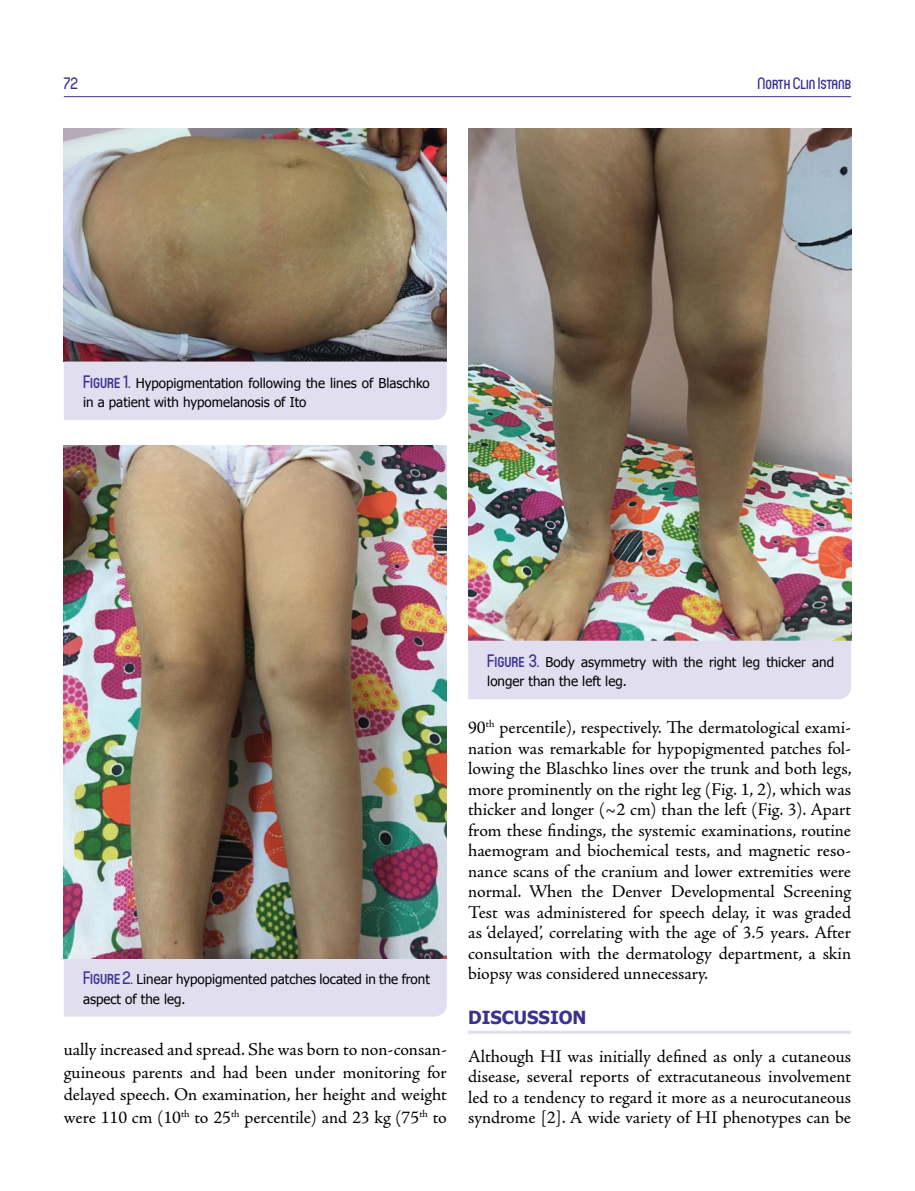
<style>
.page{position:relative;width:915px;height:1191px;background:#fff}
.page>*{position:absolute;margin:0;border:0;box-sizing:border-box;transform-origin:0 0}
.t1{font:18px/20.5px "Adobe Jenson Pro";color:#000;text-align:justify}
.t2{font:700 18px "Tahoma";color:#3c3091}
.t3{font:500 16.5px "Circula";color:#3c3091}
.t4{font:13.5px/19.5px "Tahoma";color:#000}
.s1{font-family:"Circula";font-weight:500;font-size:18px;color:#3c3091}
</style>
<div class="page">
<hr style="left:64px;top:96px;width:786px;height:1px;background:#3c3091">
<hr style="left:468px;top:1030px;width:382px;height:3px;background:#e1dfef">
<img style="left:64px;top:128px;width:382px;height:233px">
<div style="left:64px;top:361px;width:382px;height:59px;background:#e1dfef"></div>
<div style="left:64px;top:958px;width:382px;height:58px;background:#e1dfef"></div>
<img style="left:64px;top:446px;width:382px;height:512px">
<img style="left:468px;top:128px;width:382px;height:512px">
<div style="left:468px;top:640px;width:382px;height:59px;background:#e1dfef"></div>
<p class="t3" style="left:64px;top:73px;width:16px">72</p>
<p class="t3" style="left:757px;top:73px;width:95px">North Clin Istanb</p>
<p class="t4" style="left:83px;top:372px;width:348px"><span class="s1">Figure 1.</span> Hypopigmentation following the lines of Blaschko in a patient with hypomelanosis of Ito</p>
<p class="t4" style="left:83px;top:969px;width:348px"><span class="s1">Figure 2.</span> Linear hypopigmented patches located in the front aspect of the leg.</p>
<p class="t1" style="left:64px;top:1038px;width:384px;line-height:22.6px">ually increased and spread. She was born to non-consan&shy;guineous parents and had been under monitoring for delayed speech. On examination, her height and weight were 110 cm (10<sup>th</sup> to 25<sup>th</sup> percentile) and 23 kg (75<sup>th</sup> to</p>
<p class="t4" style="left:487px;top:651px;width:348px"><span class="s1">Figure 3.</span> Body asymmetry with the right leg thicker and longer than the left leg.</p>
<p class="t1" style="left:468px;top:718px;width:385px">90<sup>th</sup> percentile), respectively. The dermatological exami&shy;nation was remarkable for hypopigmented patches fol&shy;lowing the Blaschko lines over the trunk and both legs, more prominently on the right leg (Fig. 1, 2), which was thicker and longer (~2 cm) than the left (Fig. 3). Apart from these findings, the systemic examinations, routine haemogram and biochemical tests, and magnetic reso&shy;nance scans of the cranium and lower extremities were normal. When the Denver Developmental Screening Test was administered for speech delay, it was graded as ‘delayed’, correlating with the age of 3.5 years. After consultation with the dermatology department, a skin biopsy was considered unnecessary.</p>
<p class="t2" style="left:468px;top:1004px;width:120px">DISCUSSION</p>
<p class="t1" style="left:468px;top:1046px;width:384px">Although HI was initially defined as only a cutaneous disease, several reports of extracutaneous involvement led to a tendency to regard it more as a neurocutaneous syndrome [2]. A wide variety of HI phenotypes can be</p>
</div>
